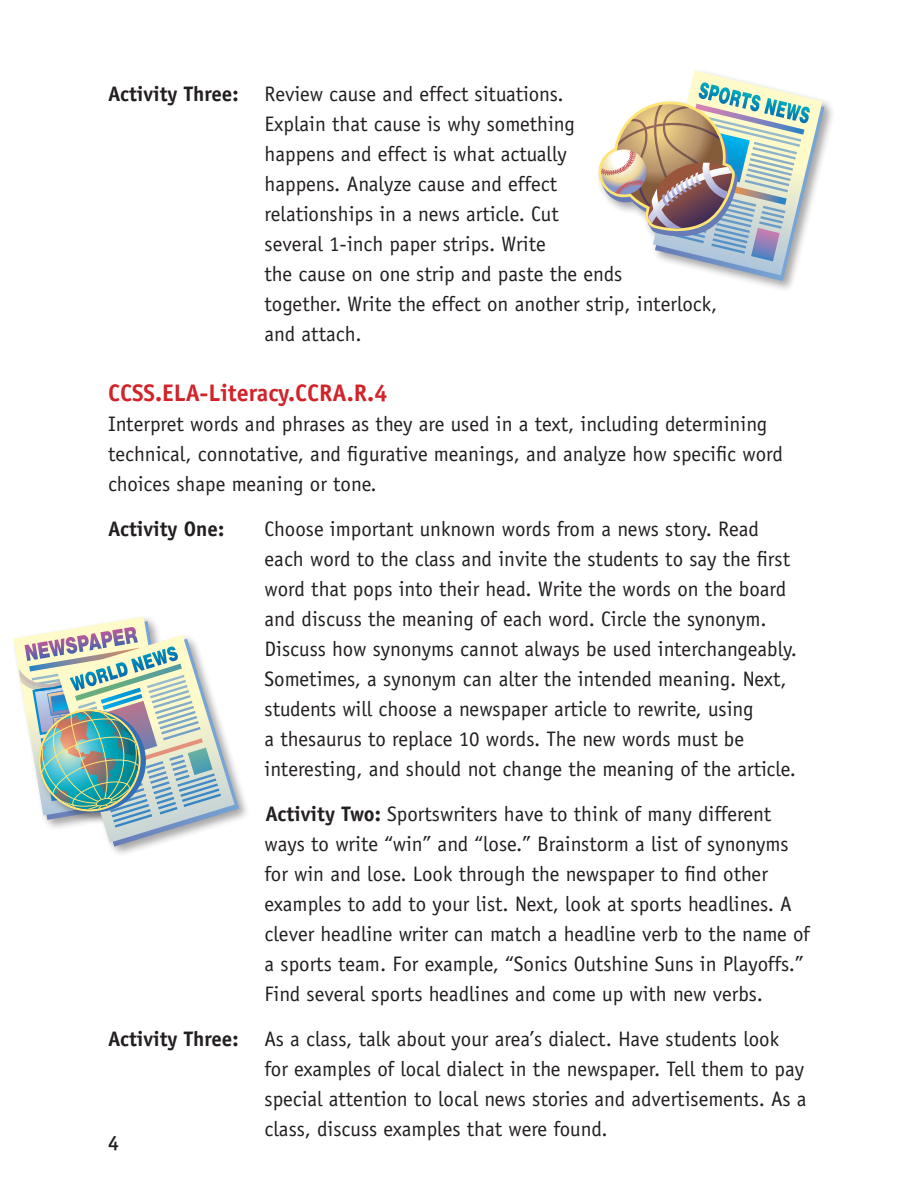
<style>
.page{position:relative;width:918px;height:1188px;background:#fff}
.page>*{position:absolute;margin:0;border:0;box-sizing:border-box;transform-origin:0 0}
.t1{font:700 24px "Officina Sans";color:#d1232a}
.t2{font:21px/30px "Officina Sans";color:#231f20}
.t3{font:700 21px "Officina Sans";color:#231f20}
.t4{font:500 21px "Officina San ITC";color:#231f20}
.s1{font-weight:700}
</style>
<div class="page">
<div style="left:596px;top:68px;width:240px;height:224px;background:#231f20;opacity:.4"></div>
<svg style="left:596px;top:70px;width:228px;height:211px"></svg>
<div style="left:36px;top:633px;width:215px;height:226px;background:#231f20;opacity:.4"></div>
<img style="left:14px;top:617px;width:225px;height:230px">
<p class="t2" style="left:265px;top:78px;width:454px;text-indent:-157px"><span class="s1">Activity Three:</span> Review cause and effect situations.<br>Explain that cause is why something<br>happens and effect is what actually<br>happens. Analyze cause and effect<br>relationships in a news article. Cut<br>several 1-inch paper strips. Write<br>the cause on one strip and paste the ends<br>together. Write the effect on another strip, interlock, and attach.</p>
<p class="t1" style="left:108px;top:377px;width:281px">CCSS.ELA-Literacy.CCRA.R.4</p>
<p class="t2" style="left:108px;top:408px;width:676px">Interpret words and phrases as they are used in a text, including determining technical, connotative, and figurative meanings, and analyze how specific word choices shape meaning or tone.</p>
<p class="t3" style="left:108px;top:515px;width:118px">Activity One:</p>
<p class="t2" style="left:265px;top:513px;width:534px">Choose important unknown words from a news story. Read each word to the class and invite the students to say the first word that pops into their head. Write the words on the board and discuss the meaning of each word. Circle the synonym.<br>Discuss how synonyms cannot always be used interchangeably.<br>Sometimes, a synonym can alter the intended meaning. Next, students will choose a newspaper article to rewrite, using<br>a thesaurus to replace 10 words. The new words must be interesting, and should not change the meaning of the article.</p>
<p class="t2" style="left:265px;top:799px;width:547px"><span class="s1">Activity Two:</span> Sportswriters have to think of many different ways to write “win” and “lose.” Brainstorm a list of synonyms for win and lose. Look through the newspaper to find other examples to add to your list. Next, look at sports headlines. A clever headline writer can match a headline verb to the name of a sports team. For example, “Sonics Outshine Suns in Playoffs.” Find several sports headlines and come up with new verbs.</p>
<p class="t2" style="left:265px;top:1024px;width:543px;text-indent:-157px"><span class="s1">Activity Three:</span> As a class, talk about your area’s dialect. Have students look for examples of local dialect in the newspaper. Tell them to pay special attention to local news stories and advertisements. As a class, discuss examples that were found.</p>
<p class="t4" style="left:108px;top:1130px;width:12px">4</p>
</div>
